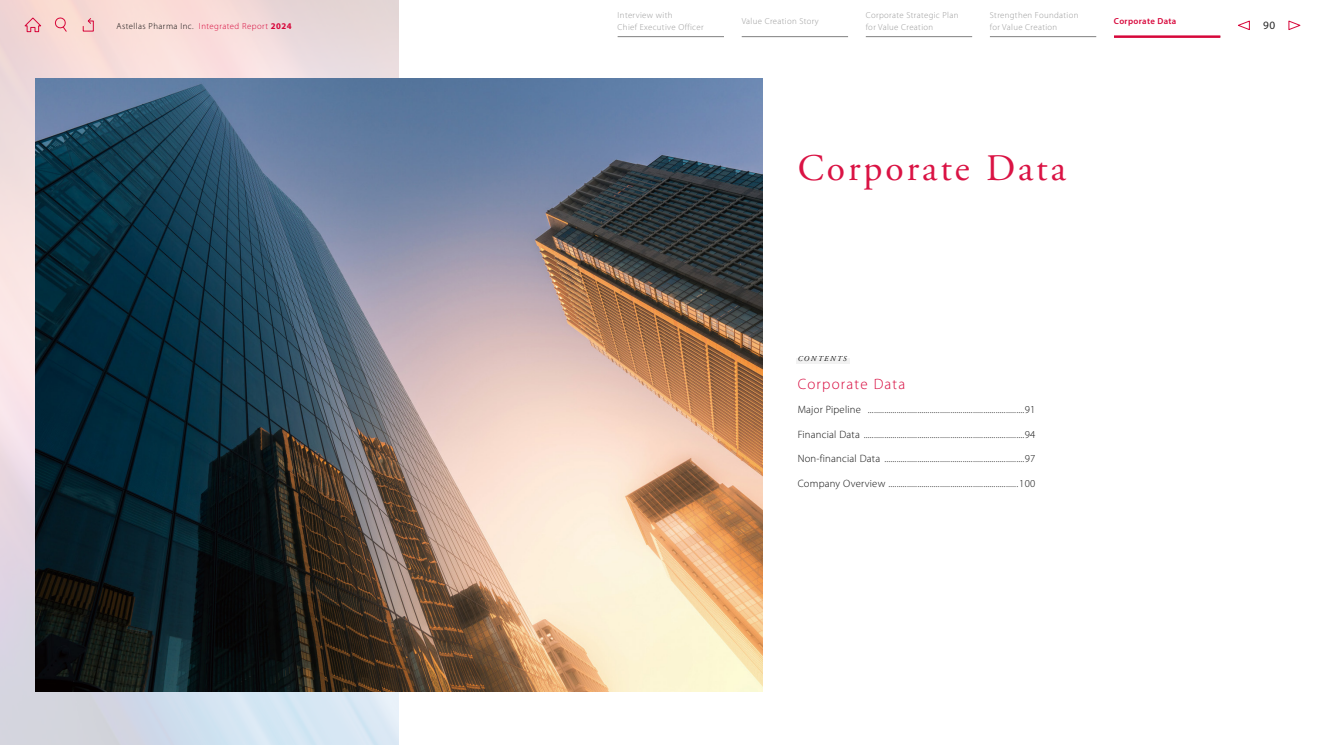
<style>
.page{position:relative;width:1326px;height:745px;background:#fff}
.page>*{position:absolute;margin:0;border:0;box-sizing:border-box;transform-origin:0 0}
.t1{font:37.5px "Adobe Garamond Pro";letter-spacing:.08em;color:#da1344}
.t2{font:300 15px "Myriad Pro";letter-spacing:.08em;color:#d7063b}
.t3{font:11.25px "Myriad Pro";color:#262626}
.t4{font:300 10.62px "Myriad Pro";letter-spacing:.02em;color:#0d0d0d}
.t5{font:300 8.75px/11.9px "Myriad Pro";letter-spacing:.04em;color:#999}
.t6{font:300 8.75px "Myriad Pro";letter-spacing:.05em;color:#d7063a}
.t7{font:300 8.75px "Myriad Pro";letter-spacing:.05em;color:#0d0d0d}
.t8{font:600 8.75px "Myriad Pro";letter-spacing:.04em;color:#d7063a}
.t9{font:italic 7.5px "Adobe Garamond Pro";letter-spacing:.2em;color:#000}
.s1{font-weight:700}
</style>
<div class="page">
<img style="left:0;top:0;width:399px;height:744px">
<img style="left:35px;top:78px;width:727px;height:613px">
<div style="left:795px;top:358px;width:54px;height:5px;background:#f2f2f2"></div>
<hr style="left:989px;top:36px;width:107px;height:1px;background:#808080">
<hr style="left:741px;top:36px;width:107px;height:1px;background:#808080">
<hr style="left:865px;top:36px;width:107px;height:1px;background:#808080">
<hr style="left:617px;top:36px;width:107px;height:1px;background:#808080">
<svg style="left:24px;top:17px;width:17px;height:15px"></svg>
<svg style="left:1238px;top:20px;width:11px;height:10px"></svg>
<svg style="left:1288px;top:20px;width:13px;height:10px"></svg>
<svg style="left:55px;top:17px;width:12px;height:15px"></svg>
<svg style="left:83px;top:18px;width:11px;height:14px"></svg>
<hr style="left:1113px;top:35px;width:107px;height:3px;background:#d7063a">
<p class="t7" style="left:117px;top:21px;width:79px">Astellas Pharma Inc.</p>
<p class="t6" style="left:199px;top:21px;width:94px">Integrated Report <span class="s1">2024</span></p>
<p class="t5" style="left:617px;top:9px;width:56px">Interview with</p>
<p class="t5" style="left:617px;top:21px;width:87px">Chief Executive Officer</p>
<p class="t5" style="left:741px;top:15px;width:79px">Value Creation Story</p>
<p class="t5" style="left:865px;top:9px;width:94px">Corporate Strategic Plan for Value Creation</p>
<p class="t5" style="left:989px;top:9px;width:90px">Strengthen Foundation</p>
<p class="t5" style="left:989px;top:21px;width:69px">for Value Creation</p>
<p class="t8" style="left:1113px;top:15px;width:64px">Corporate Data</p>
<p class="t3" style="left:1262px;top:18px;width:14px">90</p>
<h1 class="t1" style="left:797px;top:146px;width:270px">Corporate Data</h1>
<p class="t9" style="left:797px;top:354px;width:51px">CONTENTS</p>
<h2 class="t2" style="left:797px;top:374px;width:109px">Corporate Data</h2>
<p class="t4" style="left:867px;top:403px;width:169px">............................................................................91</p>
<p class="t4" style="left:797px;top:403px;width:65px">Major Pipeline</p>
<p class="t4" style="left:797px;top:427px;width:239px">Financial Data ..............................................................................94</p>
<p class="t4" style="left:797px;top:452px;width:239px">Non-financial Data ....................................................................97</p>
<p class="t4" style="left:797px;top:477px;width:239px">Company Overview ...............................................................100</p>
</div>
